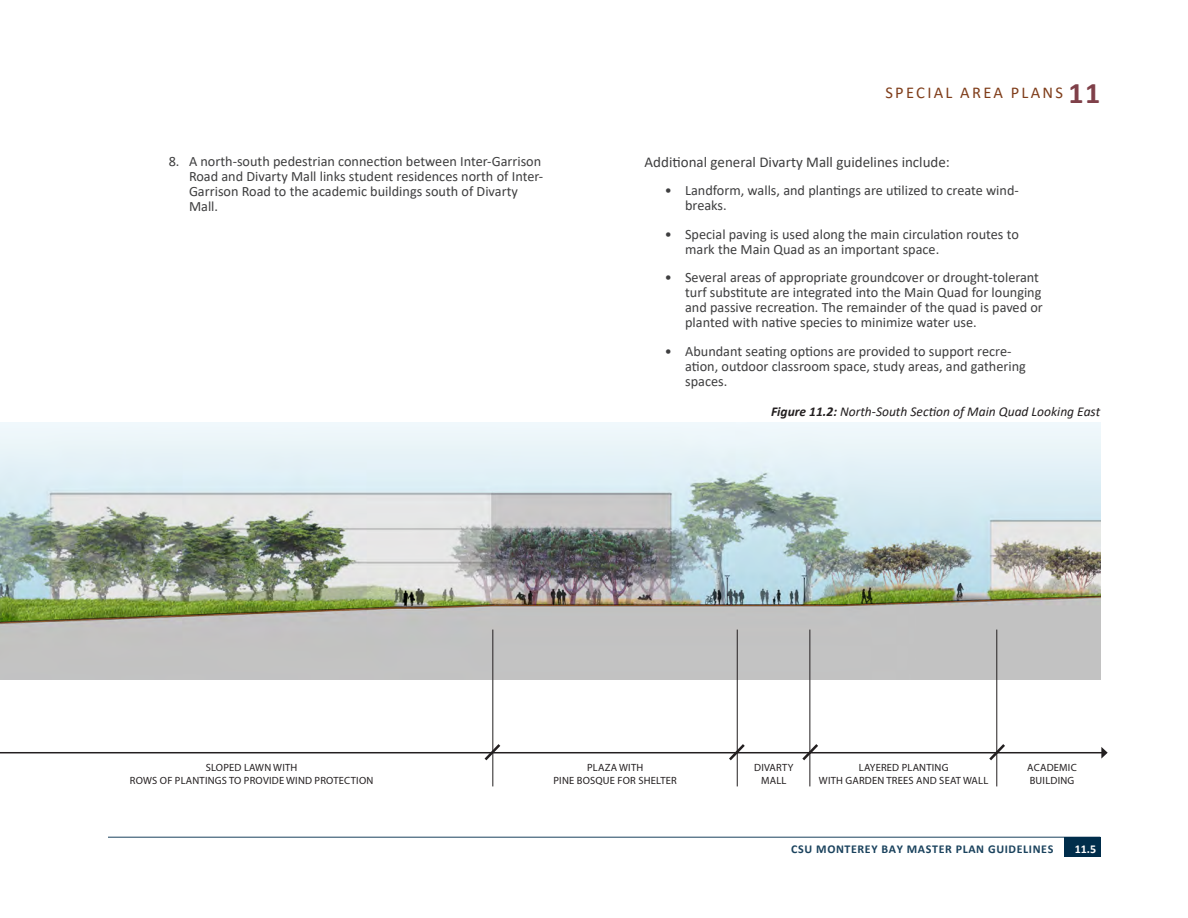
<style>
.page{position:relative;width:1188px;height:918px;background:#fff}
.page>*{position:absolute;margin:0;border:0;box-sizing:border-box;transform-origin:0 0}
.t1{font:16.5px "Calibri";letter-spacing:.14em;color:#7f3d1a}
.body_text{font:15px "Calibri";color:#3e3e3f}
.t2{font:14.25px/15px "Calibri";color:#3e3e3f}
.t3{font:italic 13.5px "Calibri";color:#231f20}
.t4{font:700 12px "Calibri";letter-spacing:.05em;color:#1a425d}
.t5{font:700 12px "Calibri";color:#fff}
.section_labels{font:10.5px "Myriad Pro";letter-spacing:.02em;color:#231f20}
.s1{font-weight:700;font-size:30px;color:#7f4049}
.s2{font-weight:700}
</style>
<div class="page">
<hr style="left:108px;top:837px;width:992px;height:1px;background:#1a425d">
<div style="left:1064px;top:837px;width:36px;height:19px;background:#002d4b"></div>
<img style="left:0;top:423px;width:1100px;height:256px">
<svg style="left:482px;top:741px;width:21px;height:22px"></svg>
<svg style="left:726px;top:741px;width:21px;height:22px"></svg>
<svg style="left:800px;top:741px;width:21px;height:22px"></svg>
<svg style="left:987px;top:741px;width:21px;height:22px"></svg>
<hr style="left:0;top:752px;width:1102px;height:1px;background:#231f20">
<svg style="left:1101px;top:747px;width:7px;height:12px"></svg>
<hr style="left:492px;top:630px;width:1px;height:156px;background:#231f20">
<hr style="left:737px;top:630px;width:1px;height:156px;background:#231f20">
<hr style="left:809px;top:630px;width:1px;height:156px;background:#231f20">
<hr style="left:996px;top:630px;width:1px;height:156px;background:#231f20">
<p class="t1" style="left:885px;top:81px;width:216px">SPECIAL AREA PLANS <span class="s1">11</span></p>
<p class="t2" style="left:189px;top:153px;width:356px;text-indent:-20px">8. A north-south pedestrian connection between Inter-Garrison Road and Divarty Mall links student residences north of Inter-Garrison Road to the academic buildings south of Divarty Mall.</p>
<p class="body_text" style="left:645px;top:151px;width:307px">Additional general Divarty Mall guidelines include:</p>
<p class="t2" style="left:685px;top:182px;width:335px;text-indent:-20px">• Landform, walls, and plantings are utilized to create wind&shy;breaks.</p>
<p class="t2" style="left:685px;top:226px;width:335px;text-indent:-20px">• Special paving is used along the main circulation routes to mark the Main Quad as an important space.</p>
<p class="t2" style="left:685px;top:269px;width:359px;text-indent:-20px">• Several areas of appropriate groundcover or drought-tolerant turf substitute are integrated into the Main Quad for lounging and passive recreation. The remainder of the quad is paved or planted with native species to minimize water use.</p>
<p class="t2" style="left:685px;top:343px;width:342px;text-indent:-20px">• Abundant seating options are provided to support recre&shy;ation, outdoor classroom space, study areas, and gathering spaces.</p>
<p class="t3" style="left:771px;top:402px;width:331px"><span class="s2">Figure 11.2:</span> North-South Section of Main Quad Looking East</p>
<p class="section_labels" style="left:206px;top:761px;width:93px">SLOPED LAWN WITH</p>
<p class="section_labels" style="left:130px;top:774px;width:245px">ROWS OF PLANTINGS TO PROVIDE WIND PROTECTION</p>
<p class="section_labels" style="left:587px;top:761px;width:58px">PLAZA WITH</p>
<p class="section_labels" style="left:554px;top:774px;width:125px">PINE BOSQUE FOR SHELTER</p>
<p class="section_labels" style="left:754px;top:761px;width:41px">DIVARTY</p>
<p class="section_labels" style="left:761px;top:774px;width:27px">MALL</p>
<p class="section_labels" style="left:859px;top:761px;width:91px">LAYERED PLANTING</p>
<p class="section_labels" style="left:819px;top:774px;width:171px">WITH GARDEN TREES AND SEAT WALL</p>
<p class="section_labels" style="left:1027px;top:761px;width:51px">ACADEMIC</p>
<p class="section_labels" style="left:1030px;top:774px;width:46px">BUILDING</p>
<p class="t4" style="left:791px;top:841px;width:264px">CSU MONTEREY BAY MASTER PLAN GUIDELINES</p>
<p class="t5" style="left:1075px;top:841px;width:23px">11.5</p>
</div>
